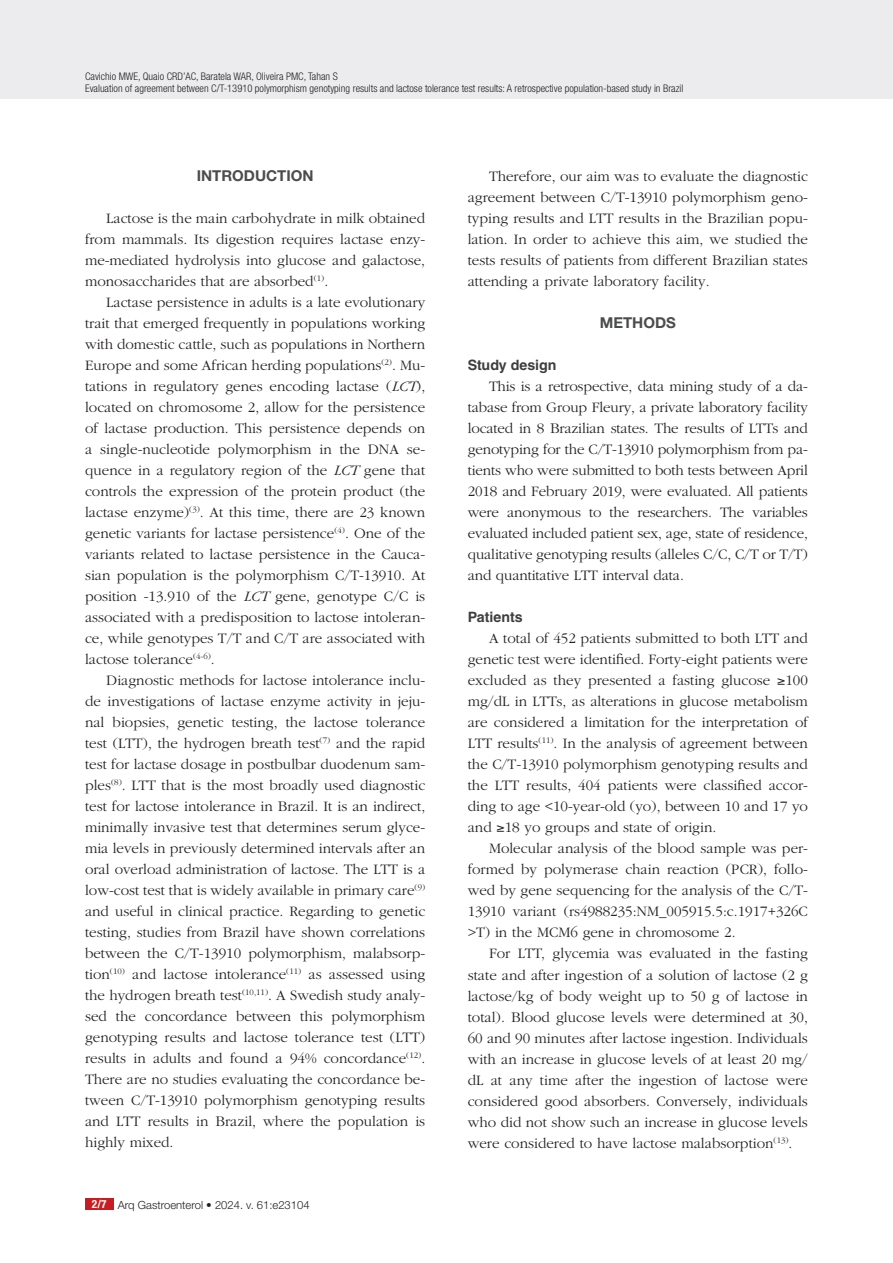
<style>
.page{position:relative;width:893px;height:1263px;background:#fff}
.page>*{position:absolute;margin:0;border:0;box-sizing:border-box;transform-origin:0 0}
.Body_Text{font:300 15px/21px "Garamond";color:#231f20;text-align:justify}
.Intertitulo{font:700 15px "Helvetica Neue LT Pro";color:#4b4c4d}
.Body_Topic{font:700 14.25px "Helvetica LT Std";color:#3e3e3f}
.Body_Text-2{font:300 11.25px "Helvetica Neue LT Pro";color:#231f20}
.t1{font:300 condensed 10.5px/12px "Helvetica Neue LT Pro";color:#231f20}
.s1{font-style:italic}
.s2{font-weight:700;font-stretch:condensed;color:#fff}
</style>
<div class="page">
<div style="left:85px;top:1198px;width:29px;height:12px;background:#c61c22"></div>
<div style="left:0;top:0;width:893px;height:99px;background:#ececee"></div>
<p class="t1" style="left:85px;top:70px;width:600px">Cavichio MWE, Quaio CRD’AC, Baratela WAR, Oliveira PMC, Tahan S<br>Evaluation of agreement between C/T-13910 polymorphism genotyping results and lactose tolerance test results: A retrospective population-based study in Brazil</p>
<p class="Intertitulo" style="left:197px;top:166px;width:118px">INTRODUCTION</p>
<p class="Body_Text" style="left:85px;top:208px;width:342px;text-indent:21px">Lactose is the main carbohydrate in milk obtained from mammals. Its digestion requires lactase enzy&shy;me-mediated hydrolysis into glucose and galactose, monosaccharides that are absorbed<sup>(1)</sup>.</p>
<p class="Body_Text" style="left:85px;top:292px;width:342px;text-indent:21px">Lactase persistence in adults is a late evolutionary trait that emerged frequently in populations working with domestic cattle, such as populations in Northern Europe and some African herding populations<sup>(2)</sup>. Mu&shy;tations in regulatory genes encoding lactase (<span class="s1">LCT</span>), located on chromosome 2, allow for the persistence of lactase production. This persistence depends on a single-nucleotide polymorphism in the DNA se&shy;quence in a regulatory region of the <span class="s1">LCT</span> gene that controls the expression of the protein product (the lactase enzyme)<sup>(3)</sup>. At this time, there are 23 known genetic variants for lactase persistence<sup>(4)</sup>. One of the variants related to lactase persistence in the Cauca&shy;sian population is the polymorphism C/T-13910. At position -13.910 of the <span class="s1">LCT</span> gene, genotype C/C is associated with a predisposition to lactose intoleran&shy;ce, while genotypes T/T and C/T are associated with lactose tolerance<sup>(4-6)</sup>.</p>
<p class="Body_Text" style="left:85px;top:670px;width:342px;text-indent:21px">Diagnostic methods for lactose intolerance inclu&shy;de investigations of lactase enzyme activity in jeju&shy;nal biopsies, genetic testing, the lactose tolerance test (LTT), the hydrogen breath test<sup>(7)</sup> and the rapid test for lactase dosage in postbulbar duodenum sam&shy;ples<sup>(8)</sup>. LTT that is the most broadly used diagnostic test for lactose intolerance in Brazil. It is an indirect, minimally invasive test that determines serum glyce&shy;mia levels in previously determined intervals after an oral overload administration of lactose. The LTT is a low-cost test that is widely available in primary care<sup>(9) </sup>and useful in clinical practice. Regarding to genetic testing, studies from Brazil have shown correlations between the C/T-13910 polymorphism, malabsorp&shy;tion<sup>(10)</sup> and lactose intolerance<sup>(11)</sup> as assessed using the hydrogen breath test<sup>(10,11)</sup>. A Swedish study analy&shy;sed the concordance between this polymorphism genotyping results and lactose tolerance test (LTT) results in adults and found a 94% concordance<sup>(12)</sup>.<br>There are no studies evaluating the concordance be&shy;tween C/T-13910 polymorphism genotyping results and LTT results in Brazil, where the population is highly mixed.</p>
<p class="Body_Text-2" style="left:92px;top:1198px;width:219px"><span class="s2">2/7</span> Arq Gastroenterol • 2024. v. 61:e23104</p>
<p class="Body_Text" style="left:468px;top:166px;width:342px;text-indent:21px">Therefore, our aim was to evaluate the diagnostic agreement between C/T-13910 polymorphism geno&shy;typing results and LTT results in the Brazilian popu&shy;lation. In order to achieve this aim, we studied the tests results of patients from different Brazilian states attending a private laboratory facility.</p>
<p class="Intertitulo" style="left:600px;top:314px;width:78px">METHODS</p>
<p class="Body_Topic" style="left:468px;top:357px;width:90px">Study design</p>
<p class="Body_Text" style="left:468px;top:376px;width:342px;text-indent:21px">This is a retrospective, data mining study of a da&shy;tabase from Group Fleury, a private laboratory facility located in 8 Brazilian states. The results of LTTs and genotyping for the C/T-13910 polymorphism from pa&shy;tients who were submitted to both tests between April 2018 and February 2019, were evaluated. All patients were anonymous to the researchers. The variables evaluated included patient sex, age, state of residence, qualitative genotyping results (alleles C/C, C/T or T/T) and quantitative LTT interval data.</p>
<p class="Body_Topic" style="left:468px;top:609px;width:57px">Patients</p>
<p class="Body_Text" style="left:468px;top:628px;width:342px;text-indent:21px">A total of 452 patients submitted to both LTT and genetic test were identified. Forty-eight patients were excluded as they presented a fasting glucose ≥100 mg/dL in LTTs, as alterations in glucose metabolism are considered a limitation for the interpretation of LTT results<sup>(11)</sup>. In the analysis of agreement between the C/T-13910 polymorphism genotyping results and the LTT results, 404 patients were classified accor&shy;ding to age &lt;10-year-old (yo), between 10 and 17 yo and ≥18 yo groups and state of origin.</p>
<p class="Body_Text" style="left:468px;top:838px;width:342px;text-indent:21px">Molecular analysis of the blood sample was per&shy;formed by polymerase chain reaction (PCR), follo&shy;wed by gene sequencing for the analysis of the C/T-13910 variant (rs4988235:NM_005915.5:c.1917+326C &gt;T) in the MCM6 gene in chromosome 2.</p>
<p class="Body_Text" style="left:468px;top:943px;width:342px;text-indent:21px">For LTT, glycemia was evaluated in the fasting state and after ingestion of a solution of lactose (2 g lactose/kg of body weight up to 50 g of lactose in total). Blood glucose levels were determined at 30, 60 and 90 minutes after lactose ingestion. Individuals with an increase in glucose levels of at least 20 mg/ dL at any time after the ingestion of lactose were considered good absorbers. Conversely, individuals who did not show such an increase in glucose levels were considered to have lactose malabsorption<sup>(13)</sup>.</p>
</div>
